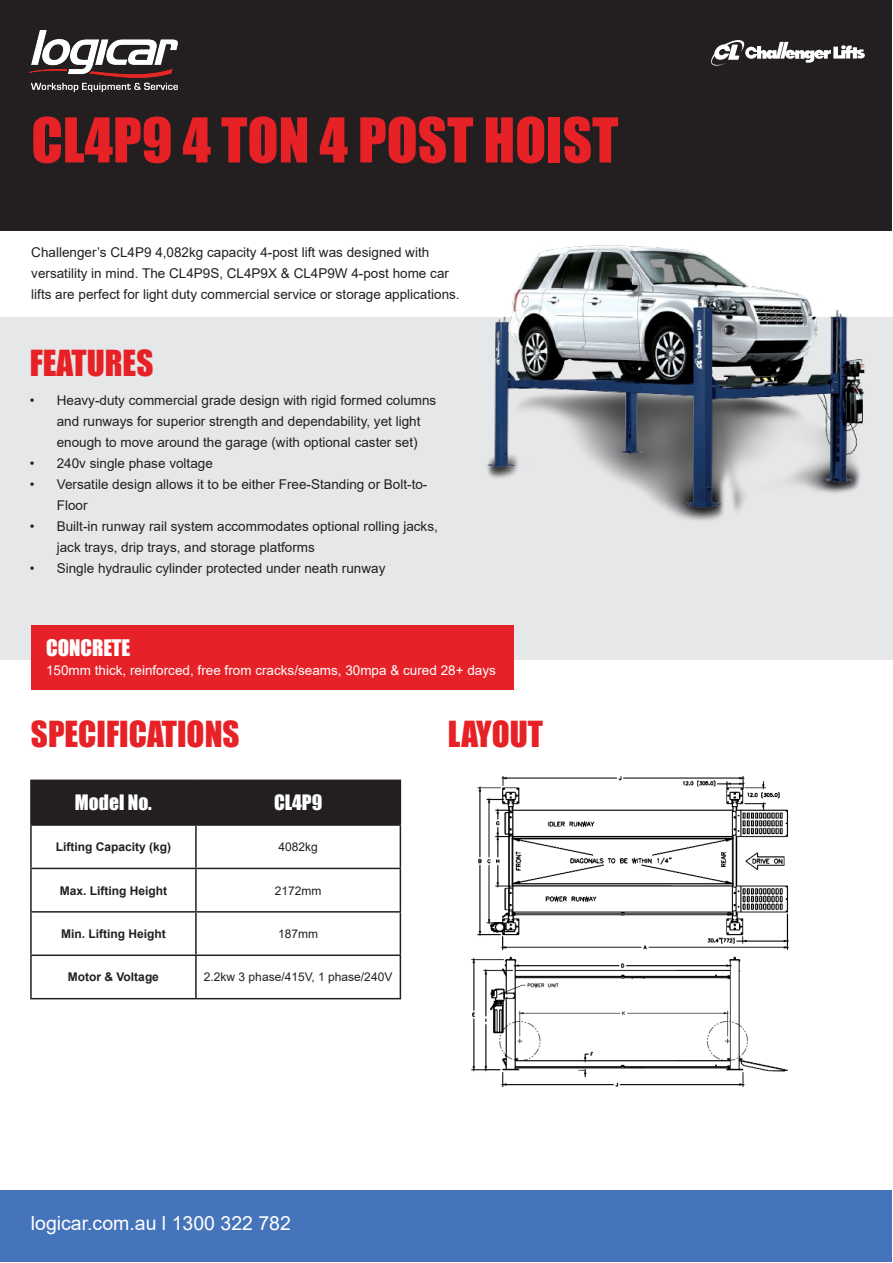
<style>
.page{position:relative;width:893px;height:1263px;background:#fff}
.page>*{position:absolute;margin:0;border:0;box-sizing:border-box;transform-origin:0 0}
.t1{font:57px "Impact";color:#e62226}
.t2{font:33px "Impact";color:#e62226}
.t3{font:21px "Impact";color:#fff}
.t4{font:19.5px "Arial";color:#fff}
.t5{font:19.5px "Impact";color:#fff}
.t6{font:13.5px/21px "Arial";color:#231f20}
.t7{font:13.5px "Arial";color:#fff}
.t8{font:700 12px "Arial";color:#231f20}
.t9{font:12px "Arial";color:#231f20}
</style>
<div class="page">
<div style="left:0;top:317px;width:893px;height:342px;background:#e6e7e9"></div>
<div style="left:1px;top:1px;width:891px;height:230px;background:#231f20"></div>
<img style="left:30px;top:30px;width:147px;height:61px">
<div style="left:1px;top:1191px;width:891px;height:71px;background:#4674ba"></div>
<img style="left:487px;top:245px;width:378px;height:276px">
<div style="left:32px;top:781px;width:368px;height:43px;background:#231f20"></div>
<hr style="left:30px;top:779px;width:166px;height:2px;background:#231f20">
<hr style="left:30px;top:781px;width:2px;height:43px;background:#231f20">
<hr style="left:196px;top:779px;width:205px;height:2px;background:#231f20">
<hr style="left:195px;top:781px;width:2px;height:43px;background:#231f20">
<hr style="left:400px;top:781px;width:1px;height:43px;background:#231f20">
<hr style="left:30px;top:824px;width:166px;height:2px;background:#231f20">
<hr style="left:30px;top:826px;width:2px;height:42px;background:#231f20">
<hr style="left:196px;top:824px;width:205px;height:2px;background:#231f20">
<hr style="left:195px;top:826px;width:2px;height:42px;background:#231f20">
<hr style="left:400px;top:826px;width:1px;height:42px;background:#231f20">
<hr style="left:30px;top:868px;width:166px;height:1px;background:#231f20">
<hr style="left:30px;top:869px;width:2px;height:42px;background:#231f20">
<hr style="left:196px;top:868px;width:205px;height:1px;background:#231f20">
<hr style="left:195px;top:869px;width:2px;height:42px;background:#231f20">
<hr style="left:400px;top:869px;width:1px;height:42px;background:#231f20">
<hr style="left:30px;top:911px;width:166px;height:1px;background:#231f20">
<hr style="left:30px;top:912px;width:2px;height:42px;background:#231f20">
<hr style="left:196px;top:911px;width:205px;height:1px;background:#231f20">
<hr style="left:195px;top:912px;width:2px;height:42px;background:#231f20">
<hr style="left:400px;top:912px;width:1px;height:42px;background:#231f20">
<hr style="left:30px;top:954px;width:166px;height:2px;background:#231f20">
<hr style="left:30px;top:956px;width:2px;height:42px;background:#231f20">
<hr style="left:196px;top:954px;width:205px;height:2px;background:#231f20">
<hr style="left:195px;top:956px;width:2px;height:42px;background:#231f20">
<hr style="left:400px;top:956px;width:1px;height:42px;background:#231f20">
<hr style="left:30px;top:998px;width:166px;height:1px;background:#231f20">
<hr style="left:196px;top:998px;width:205px;height:1px;background:#231f20">
<svg style="left:711px;top:40px;width:154px;height:26px"></svg>
<div style="left:31px;top:625px;width:482px;height:65px;background:#e62228"></div>
<img style="left:471px;top:777px;width:319px;height:310px">
<p class="t1" style="left:31px;top:96px;width:589px">CL4P9 4 TON 4 POST HOIST</p>
<p class="t6" style="left:31px;top:242px;width:430px">Challenger’s CL4P9 4,082kg capacity 4-post lift was designed with versatility in mind. The CL4P9S, CL4P9X &amp; CL4P9W 4-post home car lifts are perfect for light duty commercial service or storage applications.</p>
<p class="t2" style="left:30px;top:337px;width:125px">FEATURES</p>
<p class="t6" style="left:57px;top:390px;width:381px;text-indent:-27px">• Heavy-duty commercial grade design with rigid formed columns and runways for superior strength and dependability, yet light enough to move around the garage (with optional caster set)</p>
<p class="t6" style="left:30px;top:453px;width:185px">• 240v single phase voltage</p>
<p class="t6" style="left:57px;top:474px;width:372px;text-indent:-27px">• Versatile design allows it to be either Free-Standing or Bolt-to-<br>Floor</p>
<p class="t6" style="left:57px;top:516px;width:383px;text-indent:-27px">• Built-in runway rail system accommodates optional rolling jacks, jack trays, drip trays, and storage platforms</p>
<p class="t6" style="left:30px;top:558px;width:357px">• Single hydraulic cylinder protected under neath runway</p>
<p class="t3" style="left:46px;top:632px;width:86px">CONCRETE</p>
<p class="t7" style="left:46px;top:661px;width:451px">150mm thick, reinforced, free from cracks/seams, 30mpa &amp; cured 28+ days</p>
<p class="t2" style="left:31px;top:708px;width:210px">SPECIFICATIONS</p>
<p class="t2" style="left:448px;top:708px;width:97px">LAYOUT</p>
<p class="t5" style="left:75px;top:788px;width:78px">Model No.</p>
<p class="t5" style="left:274px;top:788px;width:50px">CL4P9</p>
<p class="t8" style="left:56px;top:838px;width:117px">Lifting Capacity (kg)</p>
<p class="t9" style="left:278px;top:839px;width:41px">4082kg</p>
<p class="t8" style="left:60px;top:882px;width:109px">Max. Lifting Height</p>
<p class="t9" style="left:275px;top:882px;width:48px">2172mm</p>
<p class="t8" style="left:61px;top:925px;width:106px">Min. Lifting Height</p>
<p class="t9" style="left:278px;top:925px;width:42px">187mm</p>
<p class="t8" style="left:68px;top:969px;width:93px">Motor &amp; Voltage</p>
<p class="t9" style="left:204px;top:969px;width:190px">2.2kw 3 phase/415V, 1 phase/240V</p>
<p class="t4" style="left:31px;top:1209px;width:262px">logicar.com.au l 1300 322 782</p>
</div>
